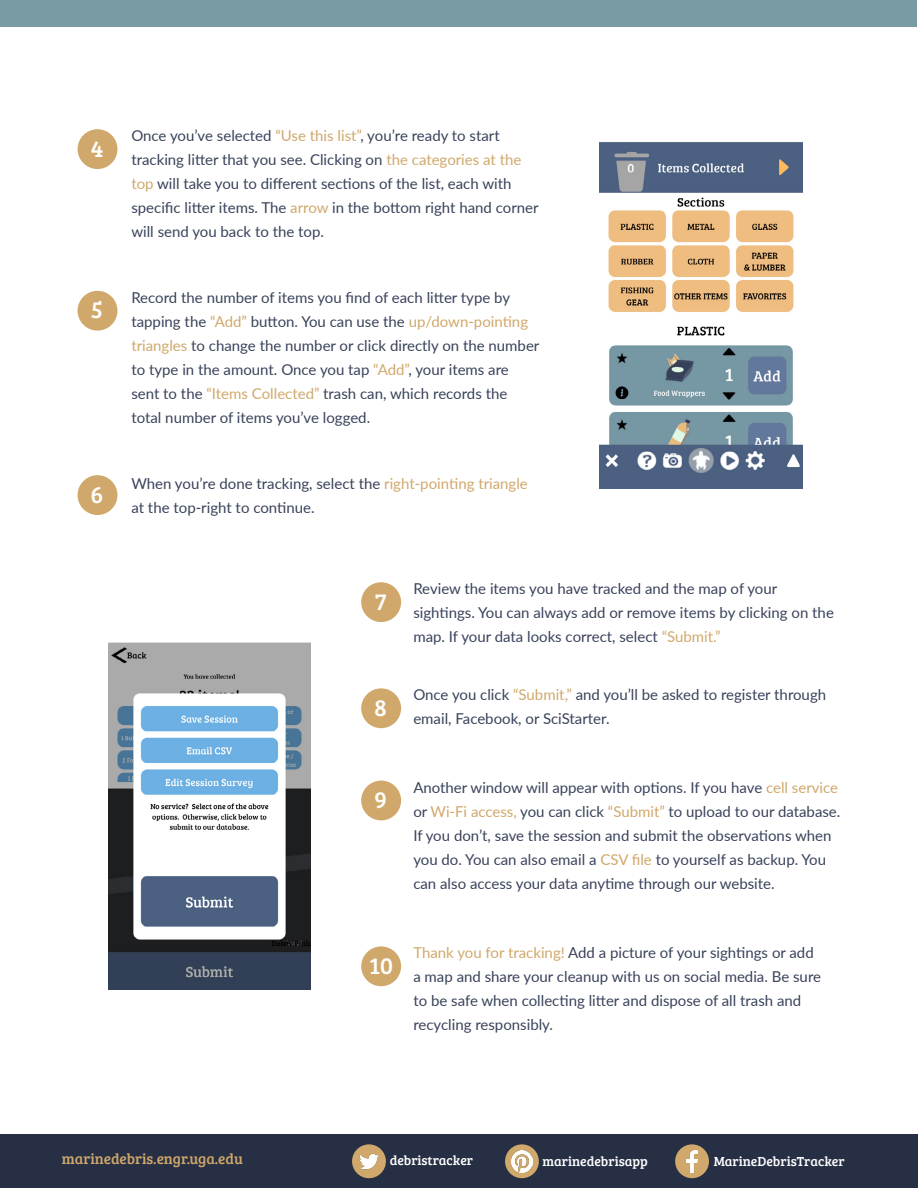
<style>
.page{position:relative;width:918px;height:1188px;background:#fff}
.page>*{position:absolute;margin:0;border:0;box-sizing:border-box;transform-origin:0 0}
.t1{font:24px "Bree Serif";color:#fff}
.t2{font:15px/24px "Lato";color:#38425a}
.t3{font:15px "Bree Serif";color:#d0a86b}
.t4{font:13.5px "Bree Serif";color:#fff}
.s1{color:#d0a86b}
</style>
<div class="page">
<div style="left:0;top:1135px;width:918px;height:53px;background:#272f44"></div>
<img style="left:108px;top:642px;width:203px;height:348px">
<div style="left:1px;top:0;width:916px;height:27px;background:#789ba4"></div>
<div style="left:352px;top:1144px;width:34px;height:34px;background:#d0a86b;border-radius:50%"></div>
<img style="left:360px;top:1153px;width:18px;height:17px">
<div style="left:505px;top:1144px;width:34px;height:34px;background:#d0a86b;border-radius:50%"></div>
<img style="left:511px;top:1151px;width:22px;height:21px">
<div style="left:675px;top:1144px;width:34px;height:34px;background:#d0a86b;border-radius:50%"></div>
<img style="left:686px;top:1151px;width:12px;height:21px">
<div style="left:78px;top:129px;width:39px;height:40px;background:#d0a86b;border-radius:50%"></div>
<div style="left:78px;top:291px;width:39px;height:40px;background:#d0a86b;border-radius:50%"></div>
<div style="left:78px;top:475px;width:39px;height:40px;background:#d0a86b;border-radius:50%"></div>
<div style="left:361px;top:688px;width:40px;height:40px;background:#d0a86b;border-radius:50%"></div>
<div style="left:361px;top:781px;width:40px;height:39px;background:#d0a86b;border-radius:50%"></div>
<div style="left:361px;top:582px;width:40px;height:40px;background:#d0a86b;border-radius:50%"></div>
<div style="left:361px;top:946px;width:40px;height:40px;background:#d0a86b;border-radius:50%"></div>
<img style="left:599px;top:142px;width:203px;height:347px">
<h1 class="t1" style="left:91px;top:131px;width:14px">4</h1>
<h1 class="t1" style="left:91px;top:292px;width:14px">5</h1>
<h1 class="t1" style="left:91px;top:477px;width:14px">6</h1>
<p class="t2" style="left:131px;top:123px;width:409px">Once you’ve selected <span class="s1">“Use this list”</span>, you’re ready to start tracking litter that you see. Clicking on <span class="s1">the categories at the top</span> will take you to different sections of the list, each with specific litter items. The <span class="s1">arrow</span> in the bottom right hand corner will send you back to the top.</p>
<p class="t2" style="left:131px;top:285px;width:410px">Record the number of items you find of each litter type by tapping the <span class="s1">“Add”</span> button. You can use the <span class="s1">up/down-pointing triangles</span> to change the number or click directly on the number to type in the amount. Once you tap <span class="s1">“Add”</span>, your items are sent to the <span class="s1">“Items Collected”</span> trash can, which records the total number of items you’ve logged.</p>
<p class="t2" style="left:131px;top:471px;width:398px">When you’re done tracking, select the <span class="s1">right-pointing triangle </span>at the top-right to continue.</p>
<h1 class="t1" style="left:375px;top:584px;width:13px">7</h1>
<h1 class="t1" style="left:374px;top:690px;width:14px">8</h1>
<h1 class="t1" style="left:374px;top:782px;width:14px">9</h1>
<p class="t2" style="left:413px;top:576px;width:422px">Review the items you have tracked and the map of your sightings. You can always add or remove items by clicking on the map. If your data looks correct, select <span class="s1">“Submit.”</span></p>
<p class="t2" style="left:413px;top:682px;width:414px">Once you click <span class="s1">“Submit,”</span> and you’ll be asked to register through email, Facebook, or SciStarter.</p>
<p class="t2" style="left:413px;top:775px;width:429px">Another window will appear with options. If you have <span class="s1">cell service </span>or <span class="s1">Wi-Fi access,</span> you can click <span class="s1">“Submit”</span> to upload to our database.<br>If you don’t, save the session and submit the observations when you do. You can also email a <span class="s1">CSV file</span> to yourself as backup. You can also access your data anytime through our website.</p>
<h1 class="t1" style="left:369px;top:948px;width:25px">10</h1>
<p class="t2" style="left:413px;top:940px;width:409px"><span class="s1">Thank you for tracking!</span> Add a picture of your sightings or add a map and share your cleanup with us on social media. Be sure to be safe when collecting litter and dispose of all trash and recycling responsibly.</p>
<p class="t3" style="left:62px;top:1148px;width:182px">marinedebris.engr.uga.edu</p>
<p class="t4" style="left:390px;top:1150px;width:85px">debristracker</p>
<p class="t4" style="left:543px;top:1152px;width:107px">marinedebrisapp</p>
<p class="t4" style="left:714px;top:1152px;width:133px">MarineDebrisTracker</p>
</div>
